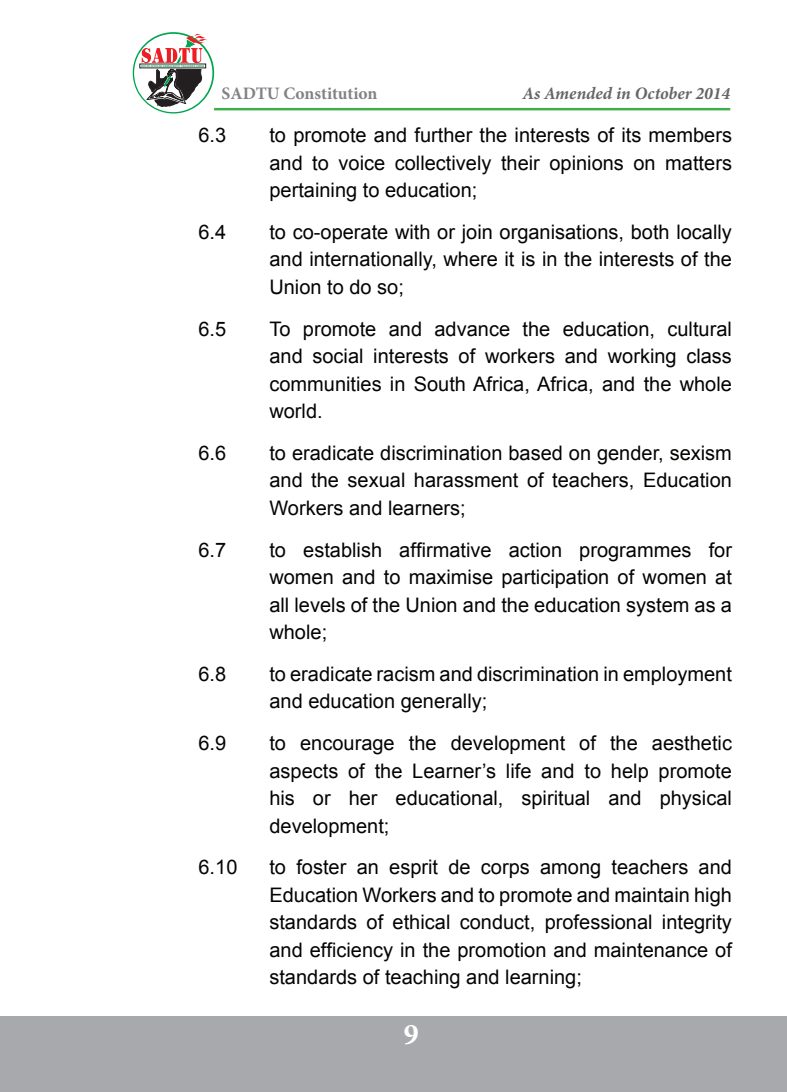
<style>
.page{position:relative;width:787px;height:1092px;background:#fff}
.page>*{position:absolute;margin:0;border:0;box-sizing:border-box;transform-origin:0 0}
.t1{font:700 30px "Minion Pro";color:#fff}
.t2{font:20px/27.5px "Arial";color:#040503;text-align:justify}
.t3{font:italic 700 17.5px "Minion Pro";color:#666}
.t4{font:700 17.5px "Minion Pro";color:#808285}
.t5{font:700 2.5px "Arial";letter-spacing:.005em;color:#00a54f}
</style>
<div class="page">
<hr style="left:214px;top:108px;width:516px;height:2px;background:#40ae49">
<svg style="left:133px;top:32px;width:81px;height:81px"></svg>
<svg style="left:134px;top:34px;width:78px;height:78px"></svg>
<svg style="left:147px;top:69px;width:55px;height:38px"></svg>
<svg style="left:141px;top:34px;width:67px;height:29px"></svg>
<div style="left:0;top:1016px;width:787px;height:75px;background:#a8a9ad"></div>
<p class="t5" style="left:141px;top:65px;width:65px">SOUTH AFRICAN DEMOCRATIC TEACHERS UNION</p>
<p class="t4" style="left:221px;top:86px;width:157px">SADTU Constitution</p>
<p class="t3" style="left:522px;top:87px;width:209px">As Amended in October 2014</p>
<p class="t2" style="left:198px;top:121px;width:29px">6.3</p>
<p class="t2" style="left:269px;top:121px;width:464px">to promote and further the interests of its members and to voice collectively their opinions on matters pertaining to education;</p>
<p class="t2" style="left:198px;top:218px;width:29px">6.4</p>
<p class="t2" style="left:269px;top:218px;width:464px">to co-operate with or join organisations, both locally and internationally, where it is in the interests of the Union to do so;</p>
<p class="t2" style="left:198px;top:315px;width:29px">6.5</p>
<p class="t2" style="left:269px;top:315px;width:464px">To promote and advance the education, cultural and social interests of workers and working class communities in South Africa, Africa, and the whole world.</p>
<p class="t2" style="left:198px;top:439px;width:29px">6.6</p>
<p class="t2" style="left:269px;top:439px;width:464px">to eradicate discrimination based on gender, sexism and the sexual harassment of teachers, Education Workers and learners;</p>
<p class="t2" style="left:198px;top:536px;width:29px">6.7</p>
<p class="t2" style="left:269px;top:536px;width:464px">to establish affirmative action programmes for women and to maximise participation of women at all levels of the Union and the education system as a whole;</p>
<p class="t2" style="left:198px;top:660px;width:29px">6.8</p>
<p class="t2" style="left:269px;top:660px;width:464px">to eradicate racism and discrimination in employment and education generally;</p>
<p class="t2" style="left:198px;top:729px;width:29px">6.9</p>
<p class="t2" style="left:269px;top:729px;width:464px">to encourage the development of the aesthetic aspects of the Learner’s life and to help promote his or her educational, spiritual and physical development;</p>
<p class="t2" style="left:198px;top:853px;width:40px">6.10</p>
<p class="t2" style="left:269px;top:853px;width:464px">to foster an esprit de corps among teachers and Education Workers and to promote and maintain high standards of ethical conduct, professional integrity and efficiency in the promotion and maintenance of standards of teaching and learning;</p>
<h1 class="t1" style="left:404px;top:1022px;width:16px">9</h1>
</div>
